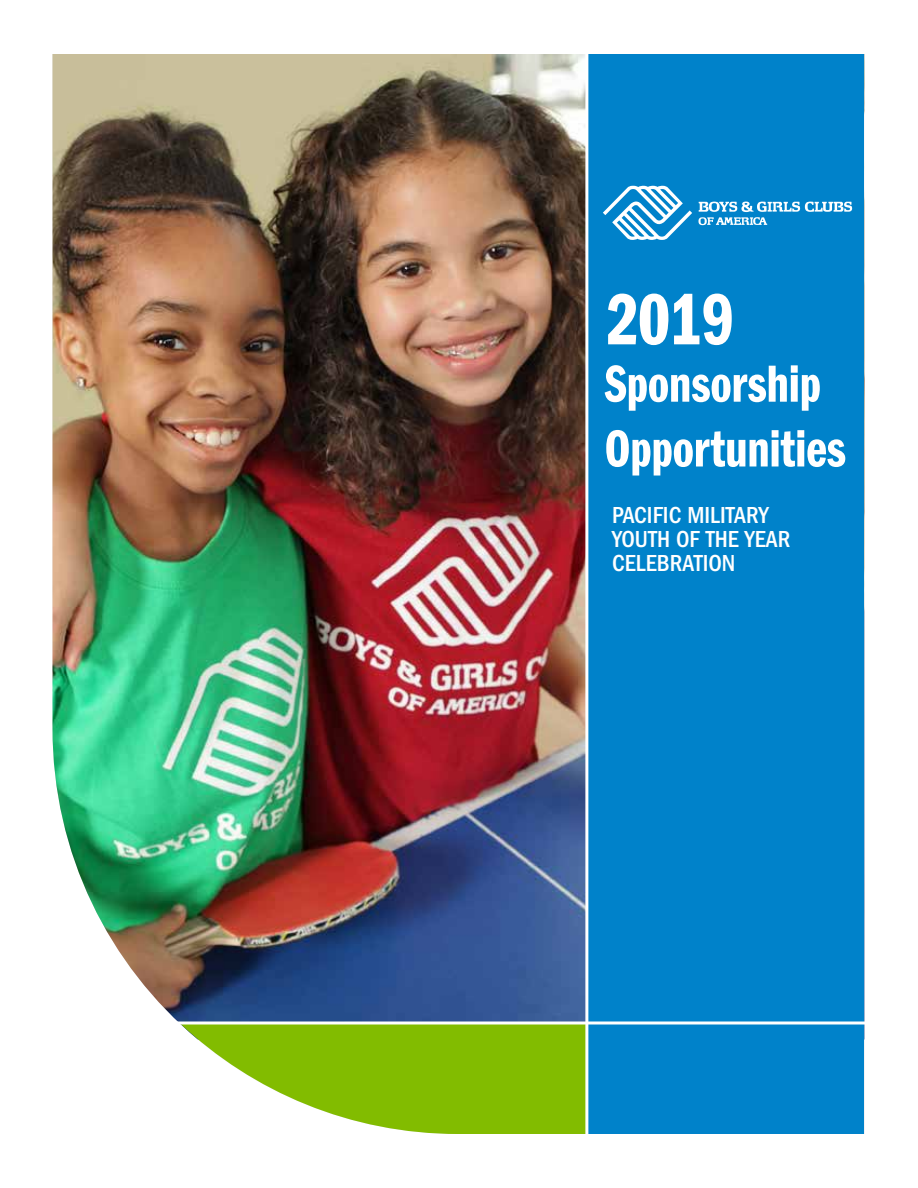
<style>
.page{position:relative;width:918px;height:1188px;background:#fff}
.page>*{position:absolute;margin:0;border:0;box-sizing:border-box;transform-origin:0 0}
.t1{font:75px "Franklin Gothic Demi Cmpr";color:#fff}
.t2{font:54px/64.8px "Franklin Gothic Demi Cmpr";color:#fff}
.t3{font:500 condensed 24px/24px "Franklin Gothic";color:#fff}
</style>
<div class="page">
<img style="left:52px;top:54px;width:533px;height:968px">
<svg style="left:180px;top:1024px;width:405px;height:110px;fill:#82bc00"></svg>
<div style="left:588px;top:54px;width:276px;height:1080px;background:#0082ca"></div>
<hr style="left:124px;top:1022px;width:745px;height:2px;background:#fff">
<svg style="left:603px;top:186px;width:89px;height:54px"></svg>
<svg style="left:698px;top:202px;width:154px;height:23px"></svg>
<h1 class="t1" style="left:606px;top:278px;width:129px">2019</h1>
<h2 class="t2" style="left:605px;top:287px;width:243px">2018<br>Sponsorship<br>Opportunities</h2>
<p class="t3" style="left:612px;top:504px;width:180px">PACIFIC MILITARY<br>YOUTH OF THE YEAR<br>CELEBRATION</p>
</div>
